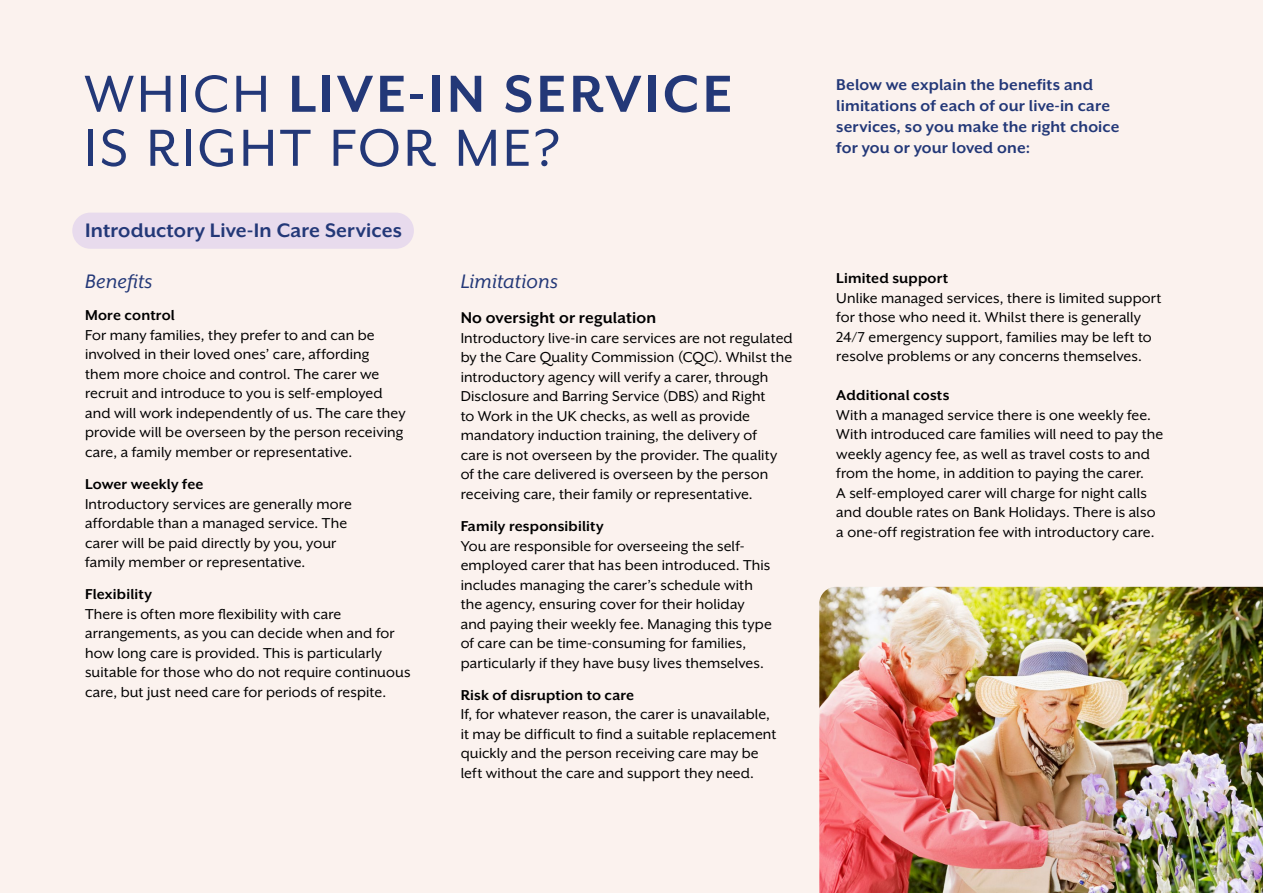
<style>
.page{position:relative;width:1263px;height:893px;background:#fbf2ee}
.page>*{position:absolute;margin:0;border:0;box-sizing:border-box;transform-origin:0 0}
.t1{font:60px/54px "Mr Eaves XL San OT";letter-spacing:.05em;color:#233878}
.t2{font:700 22.5px "Mr Eaves XL San OT";letter-spacing:.01em;color:#233878}
.t3{font:italic 22.5px "Mr Eaves XL San OT";letter-spacing:.005em;color:#233878}
.t4{font:700 18px/21px "Mr Eaves XL San OT";letter-spacing:.01em;color:#233878}
.t5{font:700 18px "Mr Eaves XL San OT";letter-spacing:.01em;color:#000}
.t6{font:16.5px/19.5px "Mr Eaves XL San OT";letter-spacing:.005em;color:#000}
.t7{font:700 16.5px "Mr Eaves XL San OT";letter-spacing:.01em;color:#000}
.s1{font-weight:700}
</style>
<div class="page">
<div style="left:72px;top:213px;width:342px;height:36px;background:#e8dbed;border-radius:18px"></div>
<img style="left:819px;top:587px;width:444px;height:306px">
<h1 class="t1" style="left:84px;top:67px;width:650px">WHICH <span class="s1">LIVE-IN SERVICE<br></span>IS RIGHT FOR ME?</h1>
<h2 class="t2" style="left:85px;top:217px;width:318px">Introductory Live-In Care Services</h2>
<h2 class="t3" style="left:85px;top:269px;width:69px">Benefits</h2>
<p class="t7" style="left:85px;top:306px;width:91px">More control</p>
<p class="t6" style="left:85px;top:325px;width:322px">For many families, they prefer to and can be involved in their loved ones’ care, affording them more choice and control. The carer we recruit and introduce to you is self-employed and will work independently of us. The care they provide will be overseen by the person receiving care, a family member or representative.</p>
<p class="t7" style="left:85px;top:475px;width:120px">Lower weekly fee</p>
<p class="t6" style="left:85px;top:494px;width:268px">Introductory services are generally more affordable than a managed service. The carer will be paid directly by you, your family member or representative.</p>
<p class="t7" style="left:85px;top:585px;width:68px">Flexibility</p>
<p class="t6" style="left:85px;top:604px;width:327px">There is often more flexibility with care arrangements, as you can decide when and for how long care is provided. This is particularly suitable for those who do not require continuous care, but just need care for periods of respite.</p>
<h2 class="t3" style="left:461px;top:269px;width:99px">Limitations</h2>
<p class="t5" style="left:461px;top:308px;width:197px">No oversight or regulation</p>
<p class="t6" style="left:461px;top:328px;width:334px">Introductory live-in care services are not regulated by the Care Quality Commission (CQC). Whilst the introductory agency will verify a carer, through Disclosure and Barring Service (DBS) and Right<br>to Work in the UK checks, as well as provide mandatory induction training, the delivery of<br>care is not overseen by the provider. The quality of the care delivered is overseen by the person receiving care, their family or representative.</p>
<p class="t7" style="left:461px;top:517px;width:144px">Family responsibility</p>
<p class="t6" style="left:461px;top:536px;width:313px">You are responsible for overseeing the self&shy;employed carer that has been introduced. This includes managing the carer’s schedule with the agency, ensuring cover for their holiday and paying their weekly fee. Managing this type of care can be time-consuming for families, particularly if they have busy lives themselves.</p>
<p class="t7" style="left:461px;top:686px;width:175px">Risk of disruption to care</p>
<p class="t6" style="left:461px;top:705px;width:317px">If, for whatever reason, the carer is unavailable, it may be difficult to find a suitable replacement quickly and the person receiving care may be left without the care and support they need.</p>
<p class="t4" style="left:836px;top:74px;width:285px">Below we explain the benefits and limitations of each of our live-in care services, so you make the right choice for you or your loved one:</p>
<p class="t7" style="left:836px;top:269px;width:114px">Limited support</p>
<p class="t6" style="left:836px;top:288px;width:327px">Unlike managed services, there is limited support for those who need it. Whilst there is generally 24/7 emergency support, families may be left to resolve problems or any concerns themselves.</p>
<p class="t7" style="left:836px;top:386px;width:115px">Additional costs</p>
<p class="t6" style="left:836px;top:405px;width:328px">With a managed service there is one weekly fee.<br>With introduced care families will need to pay the weekly agency fee, as well as travel costs to and from the home, in addition to paying the carer.<br>A self-employed carer will charge for night calls and double rates on Bank Holidays. There is also a one-off registration fee with introductory care.</p>
</div>
